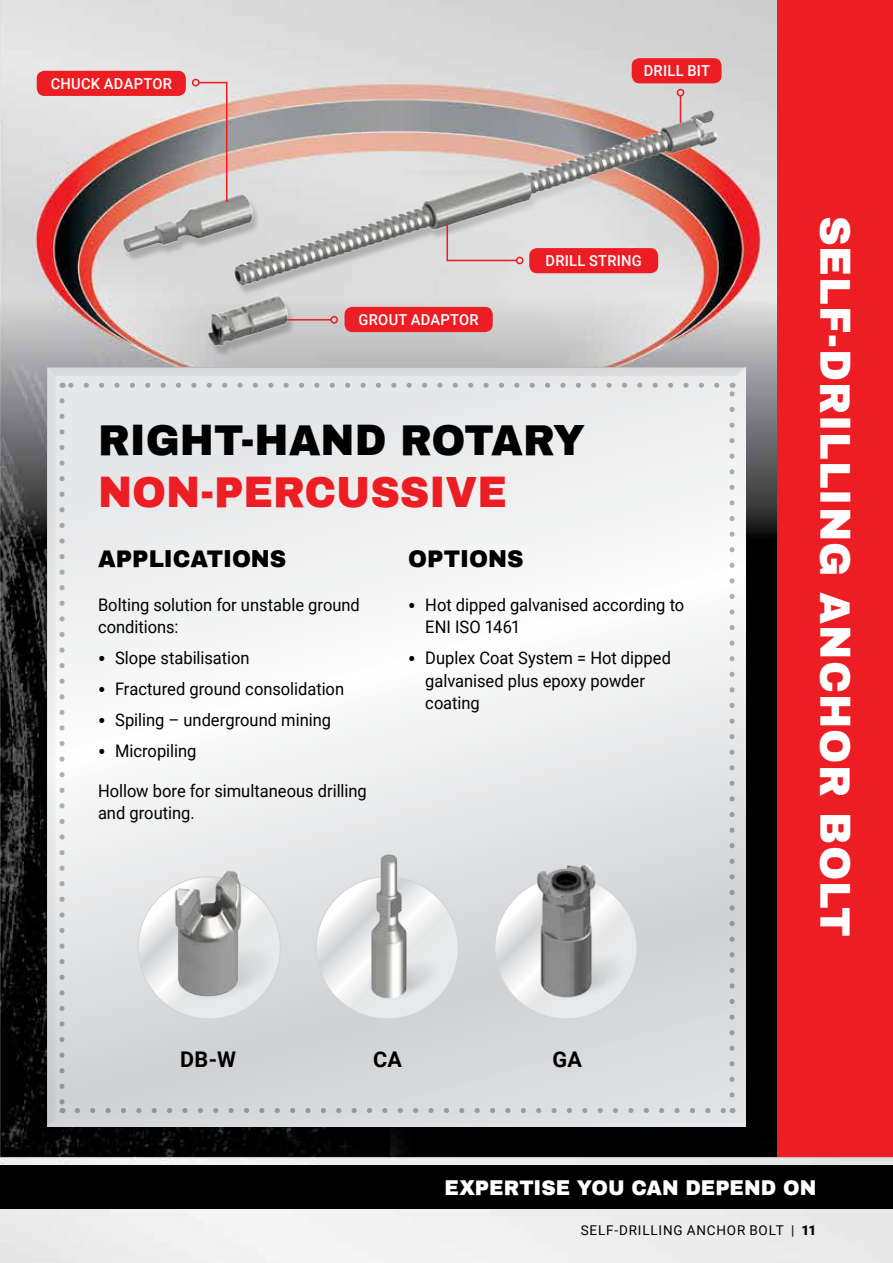
<style>
.page{position:relative;width:893px;height:1263px;background:#fff}
.page>*{position:absolute;margin:0;border:0;box-sizing:border-box;transform-origin:0 0}
.t1{font:900 43.2px "Archivo";color:#000;scale:.95 1}
.t2{font:900 43.2px "Archivo";color:#ed1d24;scale:.95 1}
.t3{font:900 42.6px "Archivo";letter-spacing:.025em;color:#fff}
.t4{font:900 24px "Archivo";color:#000;scale:.95 1}
.t5{font:700 21.6px "Roboto";color:#000}
.t6{font:900 21px "Archivo";color:#fff;scale:.95 1}
.t7{font:17.4px/22.5px "Roboto";color:#000;scale:.95 1}
.t8{font:500 15.15px "Roboto";letter-spacing:.02em;color:#fff}
.t9{font:13.5px "Roboto";letter-spacing:.06em;color:#000}
.s1{font-family:"Archivo";font-weight:900;font-size:15.75px}
.s2{font-weight:900}
</style>
<div class="page">
<img style="left:0;top:0;width:893px;height:1263px">
<img style="left:89px;top:82px;width:671px;height:302px">
<svg style="left:446px;top:222px;width:72px;height:40px;background:#dcd0d1"></svg>
<div style="left:516px;top:257px;width:8px;height:7px;border:2px solid #ed1d24;border-radius:50%"></div>
<svg style="left:197px;top:81px;width:31px;height:123px;background:#cdb0ab"></svg>
<div style="left:192px;top:79px;width:8px;height:7px;border:2px solid #ed1d24;border-radius:50%"></div>
<svg style="left:680px;top:96px;width:1px;height:27px"></svg>
<div style="left:677px;top:89px;width:7px;height:7px;border:2px solid #ed1d24;border-radius:50%"></div>
<hr style="left:287px;top:319px;width:44px;height:2px;background:#ed1d24">
<div style="left:330px;top:316px;width:8px;height:8px;border:2px solid #ed1d24;border-radius:50%"></div>
<div style="left:632px;top:58px;width:90px;height:25px;background:#ed1d24;border-radius:8px"></div>
<div style="left:345px;top:307px;width:148px;height:25px;background:#ed1d24;border-radius:8px"></div>
<div style="left:37px;top:71px;width:149px;height:25px;background:#ed1d24;border-radius:8px"></div>
<div style="left:529px;top:248px;width:129px;height:25px;background:#ed1d24;border-radius:8px"></div>
<div style="left:0;top:1165px;width:893px;height:44px;background:#000"></div>
<div style="left:777px;top:0;width:116px;height:1157px;background:#ed1d24"></div>
<div style="left:45px;top:365px;width:701px;height:762px;background:#000;opacity:.75"></div>
<svg style="left:77px;top:1108px;width:647px;height:5px;background:#c8c9ca"></svg>
<svg style="left:70px;top:383px;width:647px;height:5px;background:#d5d5d6"></svg>
<svg style="left:59px;top:401px;width:6px;height:712px"></svg>
<svg style="left:729px;top:383px;width:6px;height:712px"></svg>
<svg style="left:130px;top:868px;width:159px;height:158px;background:#e3e4e5"></svg>
<svg style="left:308px;top:868px;width:159px;height:158px;background:#dcdedf"></svg>
<svg style="left:486px;top:868px;width:159px;height:158px;background:#dcddde"></svg>
<img style="left:356px;top:928px;width:102px;height:100px">
<img style="left:156px;top:899px;width:147px;height:142px">
<img style="left:530px;top:918px;width:118px;height:113px">
<img style="left:170px;top:862px;width:76px;height:144px">
<img style="left:342px;top:845px;width:100px;height:167px">
<img style="left:524px;top:858px;width:86px;height:143px">
<p class="t8" style="left:51px;top:73px;width:123px">CHUCK ADAPTOR</p>
<p class="t8" style="left:644px;top:60px;width:68px">DRILL BIT</p>
<p class="t8" style="left:359px;top:309px;width:122px">GROUT ADAPTOR</p>
<p class="t8" style="left:545px;top:250px;width:98px">DRILL STRING</p>
<h1 class="t1" style="left:98px;top:413px;width:514px">RIGHT-HAND ROTARY</h1>
<h1 class="t2" style="left:98px;top:465px;width:432px">NON-PERCUSSIVE</h1>
<h3 class="t4" style="left:98px;top:544px;width:200px">APPLICATIONS</h3>
<p class="t7" style="left:98px;top:592px;width:277px">Bolting solution for unstable ground conditions:</p>
<p class="t7" style="left:98px;top:646px;width:161px"><span class="s1">•</span> Slope stabilisation</p>
<p class="t7" style="left:98px;top:677px;width:261px"><span class="s1">•</span> Fractured ground consolidation</p>
<p class="t7" style="left:98px;top:708px;width:247px"><span class="s1">•</span> Spiling – underground mining</p>
<p class="t7" style="left:98px;top:739px;width:105px"><span class="s1">•</span> Micropiling</p>
<p class="t7" style="left:98px;top:778px;width:284px">Hollow bore for simultaneous drilling and grouting.</p>
<h3 class="t4" style="left:408px;top:544px;width:123px">OPTIONS</h3>
<p class="t7" style="left:425px;top:592px;width:274px;text-indent:-17px"><span class="s1">•</span> Hot dipped galvanised according to<br>ENI ISO 1461</p>
<p class="t7" style="left:425px;top:646px;width:260px;text-indent:-17px"><span class="s1">•</span> Duplex Coat System = Hot dipped galvanised plus epoxy powder coating</p>
<p class="t5" style="left:180px;top:1044px;width:58px">DB-W</p>
<p class="t5" style="left:373px;top:1044px;width:30px">CA</p>
<p class="t5" style="left:552px;top:1044px;width:31px">GA</p>
<h2 class="t3" style="left:861px;top:215px;width:723px;rotate:90deg">SELF-DRILLING ANCHOR BOLT</h2>
<p class="t6" style="left:445px;top:1175px;width:393px">EXPERTISE YOU CAN DEPEND ON</p>
<p class="t9" style="left:581px;top:1220px;width:237px">SELF-DRILLING ANCHOR BOLT | <span class="s2">11</span></p>
</div>
